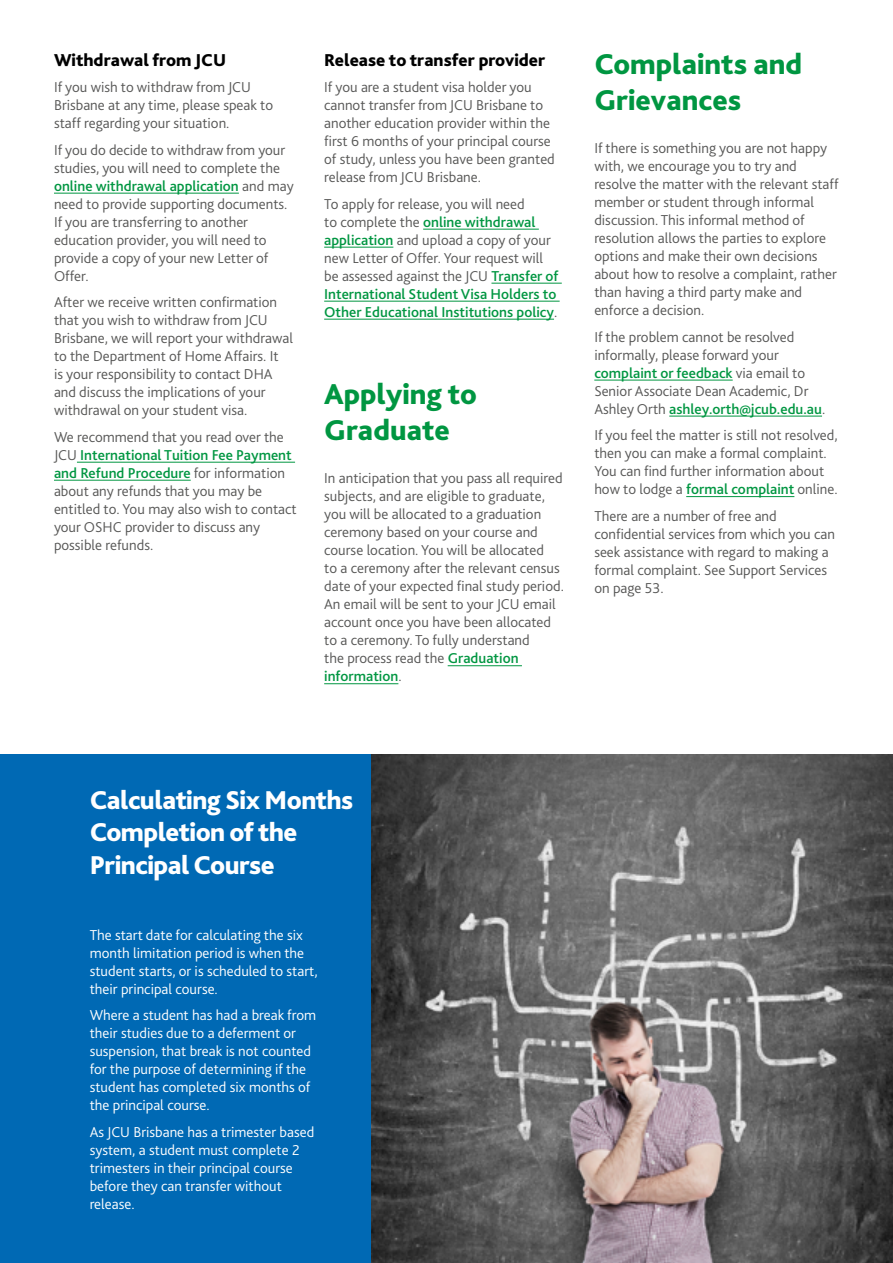
<style>
.page{position:relative;width:893px;height:1263px;background:#fff}
.page>*{position:absolute;margin:0;border:0;box-sizing:border-box;transform-origin:0 0}
.t1{font:800 30px/36px "Bliss 2";color:#009641}
.t2{font:800 27px/32.4px "Bliss 2";letter-spacing:-.02em;color:#fff}
.t3{font:800 18px "Bliss 2";color:#000}
.t4{font:300 15px/18px "Bliss 2";color:#575756}
.t5{font:300 15px/18px "Bliss 2";color:#fff}
.s1{font-weight:500;color:#009641}
</style>
<div class="page">
<img style="left:371px;top:755px;width:522px;height:508px">
<div style="left:0;top:755px;width:371px;height:508px;background:#0069b4"></div>
<hr style="left:54px;top:193px;width:185px;height:1px;background:#009641">
<hr style="left:77px;top:462px;width:218px;height:1px;background:#009641">
<hr style="left:54px;top:480px;width:137px;height:1px;background:#009641">
<hr style="left:423px;top:229px;width:116px;height:1px;background:#009641">
<hr style="left:324px;top:247px;width:69px;height:1px;background:#009641">
<hr style="left:491px;top:283px;width:71px;height:1px;background:#009641">
<hr style="left:324px;top:301px;width:236px;height:1px;background:#009641">
<hr style="left:324px;top:319px;width:230px;height:1px;background:#009641">
<hr style="left:448px;top:665px;width:74px;height:1px;background:#009641">
<hr style="left:324px;top:683px;width:74px;height:1px;background:#009641">
<hr style="left:594px;top:380px;width:139px;height:1px;background:#009641">
<hr style="left:669px;top:416px;width:153px;height:1px;background:#009641">
<hr style="left:686px;top:496px;width:108px;height:1px;background:#009641">
<p class="t3" style="left:54px;top:49px;width:174px">Withdrawal from JCU</p>
<p class="t4" style="left:54px;top:78px;width:221px">If you wish to withdraw from JCU<br>Brisbane at any time, please speak to staff regarding your situation.</p>
<p class="t4" style="left:54px;top:141px;width:241px">If you do decide to withdraw from your studies, you will need to complete the <span class="s1">online withdrawal application</span> and may need to provide supporting documents.<br>If you are transferring to another education provider, you will need to provide a copy of your new Letter of Offer.</p>
<p class="t4" style="left:54px;top:293px;width:240px">After we receive written confirmation that you wish to withdraw from JCU Brisbane, we will report your withdrawal to the Department of Home Affairs. It<br>is your responsibility to contact DHA and discuss the implications of your withdrawal on your student visa.</p>
<p class="t4" style="left:54px;top:428px;width:244px">We recommend that you read over the JCU <span class="s1">International Tuition Fee Payment and Refund Procedure</span> for information about any refunds that you may be entitled to. You may also wish to contact your OSHC provider to discuss any possible refunds.</p>
<p class="t3" style="left:324px;top:49px;width:223px">Release to transfer provider</p>
<p class="t4" style="left:324px;top:78px;width:232px">If you are a student visa holder you cannot transfer from JCU Brisbane to another education provider within the first 6 months of your principal course of study, unless you have been granted release from JCU Brisbane.</p>
<p class="t4" style="left:324px;top:195px;width:236px">To apply for release, you will need<br>to complete the <span class="s1">online withdrawal application</span> and upload a copy of your new Letter of Offer. Your request will be assessed against the JCU <span class="s1">Transfer of International Student Visa Holders to Other Educational Institutions policy</span>.</p>
<h1 class="t1" style="left:324px;top:376px;width:154px">Applying to<br>Graduate</h1>
<p class="t4" style="left:324px;top:469px;width:241px">In anticipation that you pass all required subjects, and are eligible to graduate, you will be allocated to a graduation ceremony based on your course and course location. You will be allocated<br>to a ceremony after the relevant census date of your expected final study period.<br>An email will be sent to your JCU email account once you have been allocated to a ceremony. To fully understand<br>the process read the <span class="s1">Graduation information</span>.</p>
<h1 class="t1" style="left:594px;top:46px;width:209px">Complaints and<br>Grievances</h1>
<p class="t4" style="left:594px;top:139px;width:246px">If there is something you are not happy with, we encourage you to try and resolve the matter with the relevant staff member or student through informal discussion. This informal method of resolution allows the parties to explore options and make their own decisions about how to resolve a complaint, rather than having a third party make and enforce a decision.</p>
<p class="t4" style="left:594px;top:328px;width:232px">If the problem cannot be resolved informally, please forward your <span class="s1">complaint or feedback</span> via email to Senior Associate Dean Academic, Dr Ashley Orth <span class="s1">ashley.orth@jcub.edu.au</span>.</p>
<p class="t4" style="left:594px;top:426px;width:245px">If you feel the matter is still not resolved, then you can make a formal complaint.<br>You can find further information about how to lodge a <span class="s1">formal complaint</span> online.</p>
<p class="t4" style="left:594px;top:507px;width:242px">There are a number of free and confidential services from which you can seek assistance with regard to making a formal complaint. See Support Services on page 53.</p>
<h2 class="t2" style="left:90px;top:784px;width:265px">Calculating Six Months<br>Completion of the<br>Principal Course</h2>
<p class="t5" style="left:90px;top:926px;width:229px">The start date for calculating the six month limitation period is when the student starts, or is scheduled to start, their principal course.</p>
<p class="t5" style="left:90px;top:1006px;width:228px">Where a student has had a break from their studies due to a deferment or suspension, that break is not counted for the purpose of determining if the student has completed six months of the principal course.</p>
<p class="t5" style="left:90px;top:1123px;width:226px">As JCU Brisbane has a trimester based system, a student must complete 2 trimesters in their principal course before they can transfer without release.</p>
</div>
